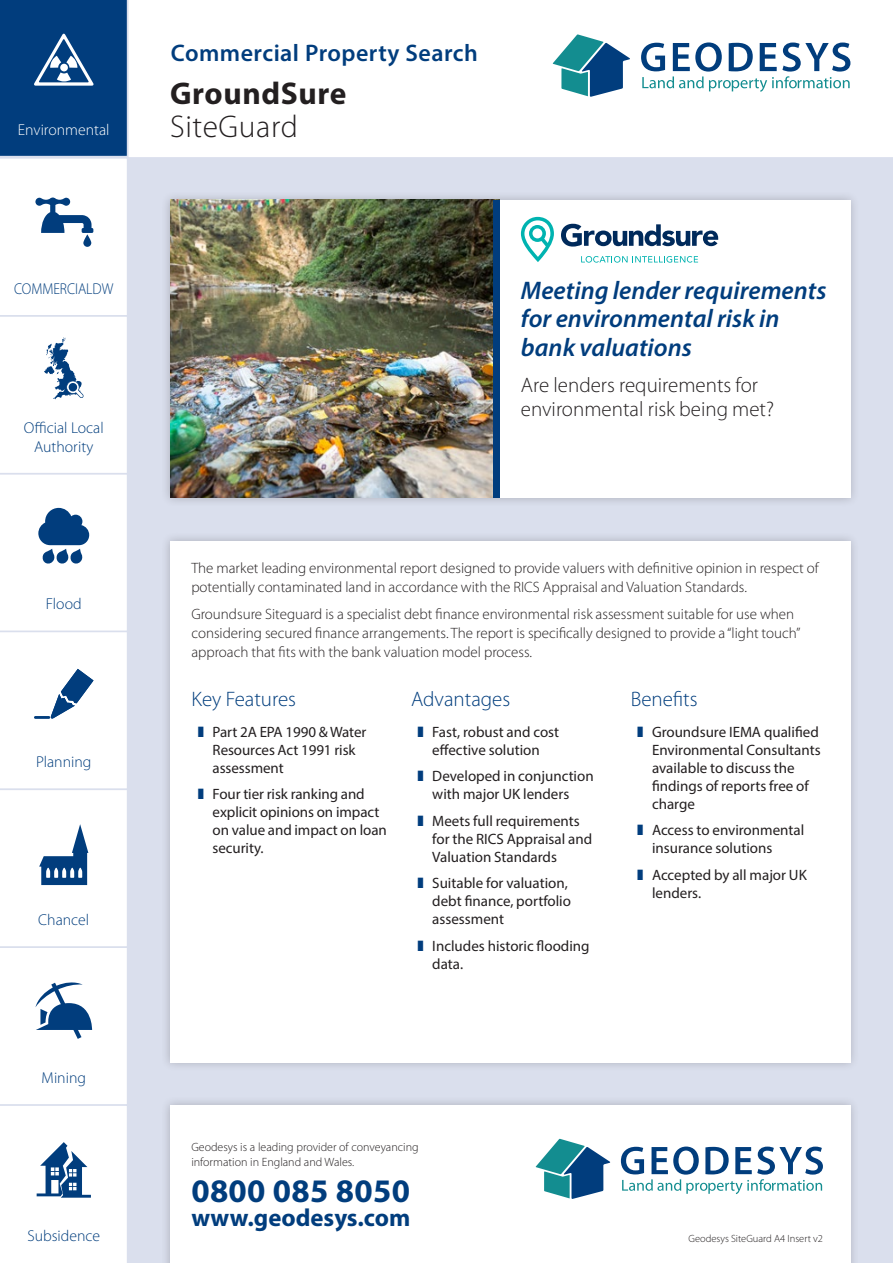
<style>
.page{position:relative;width:893px;height:1263px;background:#dadfed}
.page>*{position:absolute;margin:0;border:0;box-sizing:border-box;transform-origin:0 0}
.t1{font:700 33px "Myriad Pro";letter-spacing:.01em;color:#013d7d}
.t2{font:700 31.5px "Myriad Pro";letter-spacing:.02em;color:#231f20}
.t3{font:300 31.5px "Myriad Pro";letter-spacing:.02em;color:#231f20}
.t4{font:italic 600 25.5px/28.5px "Myriad Pro";color:#013d7d}
.t5{font:700 24.75px "Myriad Pro";color:#013d7d}
.t6{font:600 24px "Myriad Pro";letter-spacing:.02em;color:#013d7d}
.t7{font:300 21px/24px "Myriad Pro";color:#231f20}
.t8{font:300 21px "Myriad Pro";color:#013d7d}
.t9{font:300 15.75px/18.9px "Myriad Pro";color:#013d7d;text-align:center}
.t10{font:300 15.75px "Myriad Pro";color:#fff}
.t11{font:300 15.75px "Myriad Pro";color:#013d7d;scale:.9 1}
.t12{font:15px/18px "Myriad Pro";color:#231f20}
.t13{font:300 15px/18.8px "Myriad Pro";color:#231f20}
.t14{font:300 12px/15px "Myriad Pro";color:#231f20}
.t15{font:300 10.5px "Myriad Pro";color:#231f20}
.s1{color:#013d7d}
</style>
<div class="page">
<div style="left:128px;top:0;width:765px;height:157px;background:#fff"></div>
<div style="left:161px;top:1095px;width:699px;height:168px;background:#231f20;opacity:.24"></div>
<div style="left:170px;top:1105px;width:680px;height:158px;background:#fff"></div>
<svg style="left:0;top:0;width:127px;height:1263px;background:#d3dde8"></svg>
<svg style="left:536px;top:1139px;width:74px;height:60px"></svg>
<svg style="left:621px;top:1146px;width:202px;height:48px"></svg>
<svg style="left:553px;top:34px;width:77px;height:63px;background:#67a0b4"></svg>
<svg style="left:641px;top:42px;width:209px;height:50px;background:#b6cbda"></svg>
<div style="left:161px;top:190px;width:699px;height:317px;background:#231f20;opacity:.24"></div>
<div style="left:170px;top:200px;width:680px;height:297px;background:#fff"></div>
<img style="left:170px;top:200px;width:323px;height:297px">
<div style="left:493px;top:200px;width:7px;height:297px;background:#013d7d"></div>
<svg style="left:521px;top:217px;width:33px;height:45px"></svg>
<svg style="left:561px;top:224px;width:157px;height:23px"></svg>
<svg style="left:581px;top:256px;width:117px;height:7px"></svg>
<div style="left:161px;top:531px;width:699px;height:541px;background:#231f20;opacity:.24"></div>
<div style="left:170px;top:541px;width:680px;height:521px;background:#fff"></div>
<p class="t10" style="left:18px;top:120px;width:93px">Environmental</p>
<p class="t11" style="left:14px;top:279px;width:112px">COMMERCIALDW</p>
<p class="t9" style="left:24px;top:418px;width:81px">Official Local<br>Authority</p>
<p class="t9" style="left:46px;top:595px;width:37px">Flood</p>
<p class="t9" style="left:36px;top:752px;width:57px">Planning</p>
<p class="t9" style="left:38px;top:910px;width:53px">Chancel</p>
<p class="t9" style="left:42px;top:1068px;width:46px">Mining</p>
<h3 class="t6" style="left:171px;top:38px;width:309px">Commercial Property Search</h3>
<h2 class="t2" style="left:170px;top:73px;width:178px">GroundSure</h2>
<h2 class="t3" style="left:170px;top:108px;width:129px">SiteGuard</h2>
<h3 class="t4" style="left:521px;top:275px;width:307px">Meeting lender requirements for environmental risk in bank valuations</h3>
<h3 class="t7" style="left:521px;top:373px;width:255px">Are lenders requirements for environmental risk being met?</h3>
<p class="t13" style="left:191px;top:559px;width:629px">The market leading environmental report designed to provide valuers with definitive opinion in respect of potentially contaminated land in accordance with the RICS Appraisal and Valuation Standards.</p>
<p class="t13" style="left:191px;top:605px;width:611px">Groundsure Siteguard is a specialist debt finance environmental risk assessment suitable for use when considering secured finance arrangements. The report is specifically designed to provide a “light touch” approach that fits with the bank valuation model process.</p>
<h3 class="t8" style="left:191px;top:686px;width:106px">Key Features</h3>
<p class="t12" style="left:213px;top:723px;width:155px;text-indent:-15px"><span class="s1">❚</span> Part 2A EPA 1990 &amp; Water<br>Resources Act 1991 risk assessment</p>
<p class="t12" style="left:213px;top:785px;width:176px;text-indent:-15px"><span class="s1">❚</span> Four tier risk ranking and explicit opinions on impact on value and impact on loan security.</p>
<h3 class="t8" style="left:631px;top:686px;width:68px">Benefits</h3>
<p class="t12" style="left:652px;top:723px;width:170px;text-indent:-15px"><span class="s1">❚</span> Groundsure IEMA qualified<br>Environmental Consultants available to discuss the findings of reports free of charge</p>
<p class="t12" style="left:652px;top:821px;width:154px;text-indent:-15px"><span class="s1">❚</span> Access to environmental insurance solutions</p>
<p class="t12" style="left:652px;top:866px;width:156px;text-indent:-15px"><span class="s1">❚</span> Accepted by all major UK lenders.</p>
<h3 class="t8" style="left:411px;top:686px;width:101px">Advantages</h3>
<p class="t12" style="left:417px;top:723px;width:143px;text-align:center"><span class="s1">❚</span> Fast, robust and cost effective solution</p>
<p class="t12" style="left:432px;top:767px;width:163px;text-indent:-15px"><span class="s1">❚</span> Developed in conjunction with major UK lenders</p>
<p class="t12" style="left:432px;top:812px;width:161px;text-indent:-15px"><span class="s1">❚</span> Meets full requirements for the RICS Appraisal and<br>Valuation Standards</p>
<p class="t12" style="left:432px;top:874px;width:140px;text-indent:-15px"><span class="s1">❚</span> Suitable for valuation, debt finance, portfolio assessment</p>
<p class="t12" style="left:432px;top:937px;width:159px;text-indent:-15px"><span class="s1">❚</span> Includes historic flooding data.</p>
<p class="t14" style="left:191px;top:1139px;width:229px">Geodesys is a leading provider of conveyancing information in England and Wales.</p>
<h1 class="t1" style="left:191px;top:1170px;width:220px">0800 085 8050</h1>
<h3 class="t5" style="left:191px;top:1202px;width:220px">www.geodesys.com</h3>
<p class="t9" style="left:27px;top:1226px;width:74px">Subsidence</p>
<p class="t15" style="left:688px;top:1232px;width:136px">Geodesys SiteGuard A4 Insert v2</p>
</div>
